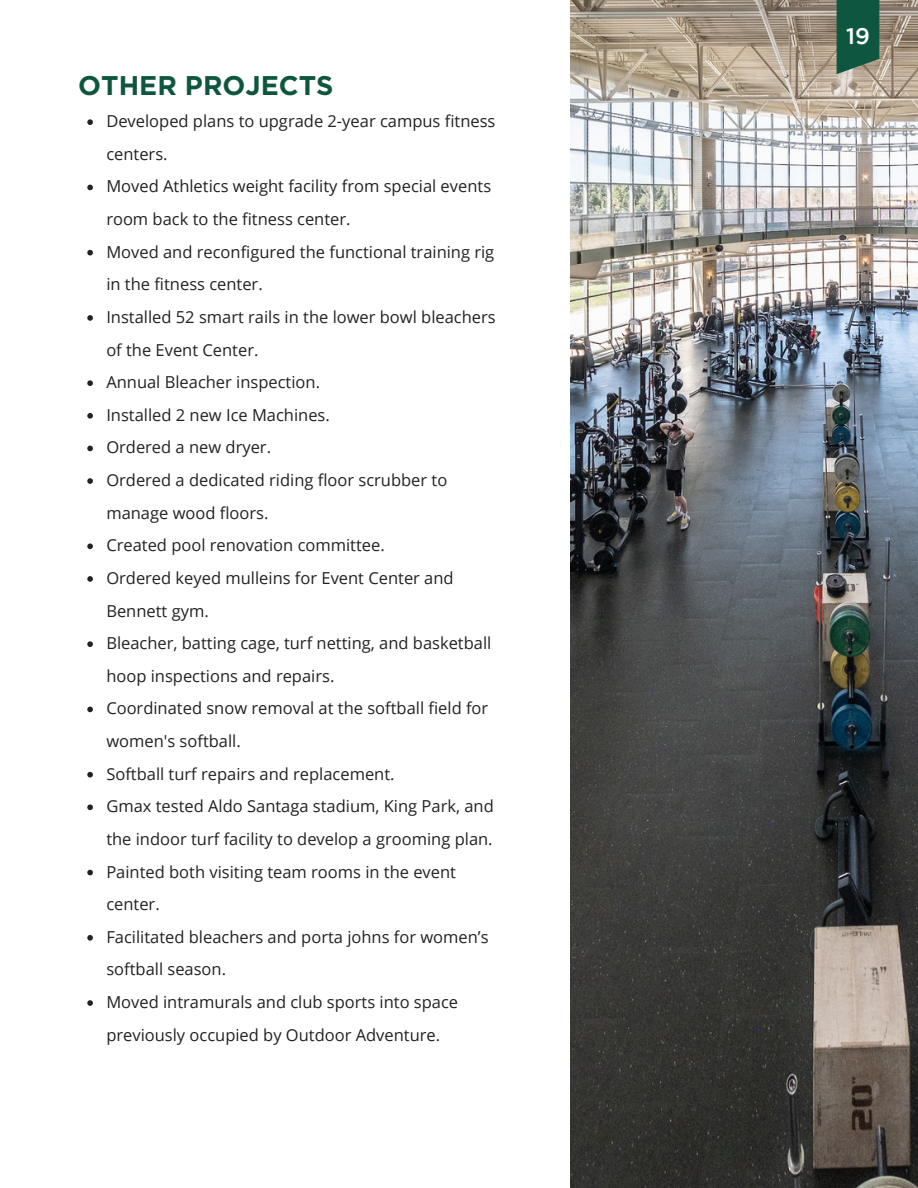
<style>
.page{position:relative;width:918px;height:1188px;background:#fff}
.page>*{position:absolute;margin:0;border:0;box-sizing:border-box;transform-origin:0 0}
.t1{font:700 27px "Gotham";color:#0f5640}
.t2{font:500 22.5px "Gotham";color:#fff}
.t3{font:16.5px/32.7px "Open Sans";color:#222}
</style>
<div class="page">
<svg style="left:87px;top:119px;width:6px;height:6px"></svg>
<svg style="left:87px;top:185px;width:6px;height:5px"></svg>
<svg style="left:87px;top:250px;width:6px;height:5px"></svg>
<svg style="left:87px;top:315px;width:6px;height:6px"></svg>
<svg style="left:87px;top:380px;width:6px;height:6px"></svg>
<svg style="left:87px;top:413px;width:6px;height:6px"></svg>
<svg style="left:87px;top:446px;width:6px;height:5px"></svg>
<svg style="left:87px;top:478px;width:6px;height:6px"></svg>
<svg style="left:87px;top:543px;width:6px;height:6px"></svg>
<svg style="left:87px;top:576px;width:6px;height:6px"></svg>
<svg style="left:87px;top:641px;width:6px;height:6px"></svg>
<svg style="left:87px;top:707px;width:6px;height:5px"></svg>
<svg style="left:87px;top:772px;width:6px;height:5px"></svg>
<svg style="left:87px;top:804px;width:6px;height:6px"></svg>
<svg style="left:87px;top:870px;width:6px;height:5px"></svg>
<svg style="left:87px;top:935px;width:6px;height:6px"></svg>
<svg style="left:87px;top:1000px;width:6px;height:6px"></svg>
<img style="left:570px;top:0;width:348px;height:1188px">
<svg style="left:837px;top:0;width:42px;height:74px;background:#1f5e48"></svg>
<h1 class="t1" style="left:78px;top:69px;width:257px">OTHER PROJECTS</h1>
<p class="t3" style="left:106px;top:104px;width:391px">Developed plans to upgrade 2-year campus fitness centers.<br>Moved Athletics weight facility from special events room back to the fitness center.<br>Moved and reconfigured the functional training rig in the fitness center.<br>Installed 52 smart rails in the lower bowl bleachers of the Event Center.<br>Annual Bleacher inspection.<br>Installed 2 new Ice Machines.<br>Ordered a new dryer.<br>Ordered a dedicated riding floor scrubber to manage wood floors.<br>Created pool renovation committee.<br>Ordered keyed mulleins for Event Center and Bennett gym.<br>Bleacher, batting cage, turf netting, and basketball hoop inspections and repairs.<br>Coordinated snow removal at the softball field for women's softball.<br>Softball turf repairs and replacement.<br>Gmax tested Aldo Santaga stadium, King Park, and the indoor turf facility to develop a grooming plan.<br>Painted both visiting team rooms in the event center.<br>Facilitated bleachers and porta johns for women’s softball season.<br>Moved intramurals and club sports into space previously occupied by Outdoor Adventure.</p>
<h2 class="t2" style="left:846px;top:27px;width:25px">19</h2>
</div>
